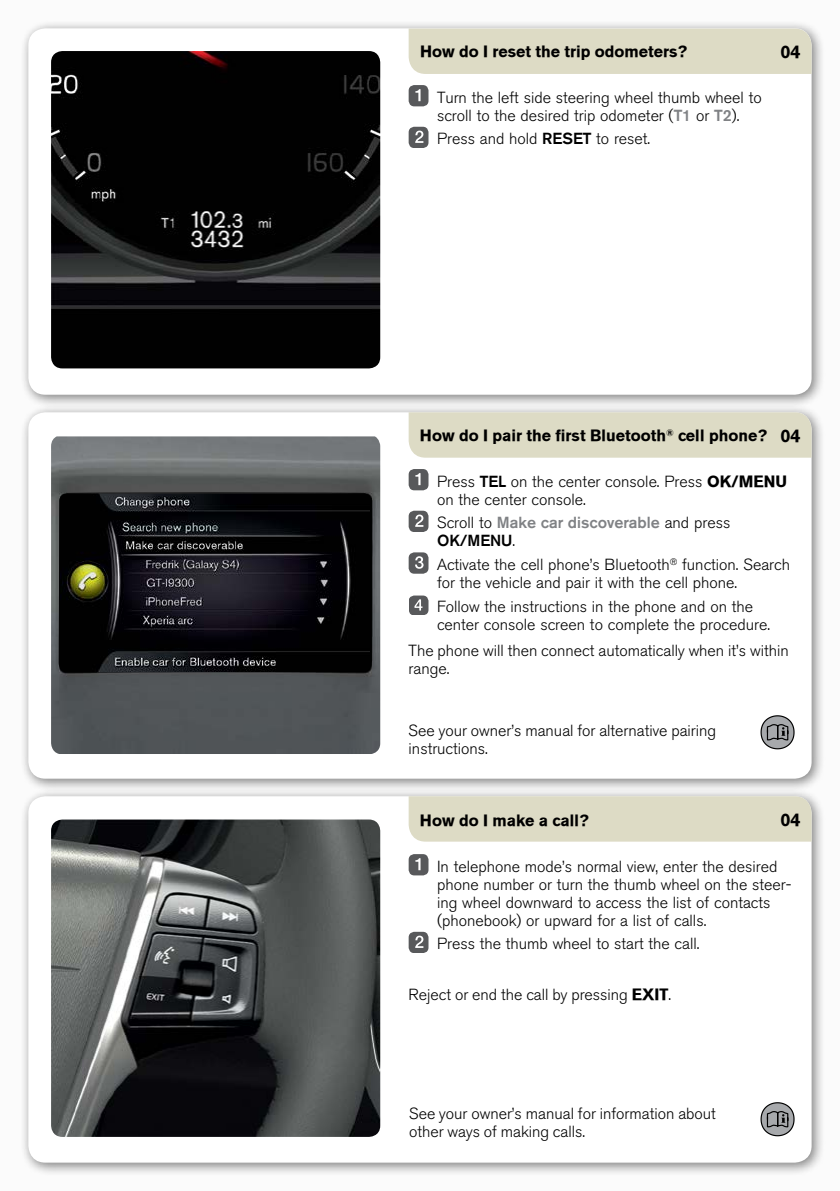
<style>
.page{position:relative;width:840px;height:1191px;background:#fff}
.page>*{position:absolute;margin:0;border:0;box-sizing:border-box;transform-origin:0 0}
.t1{font:700 18px "Volvo Sans";color:#000}
.t2{font:300 16px/18px "Volvo Sans";color:#000}
.t3{font:700 16px "Volvo Sans";color:#000}
.t4{font:300 16px/18px "Volvo Sans";color:#808285}
.s1{color:#808285}
.s2{font-style:inherit}
.s3{font-size:18px}
.s4{font-weight:700}
.s5{color:#000}
</style>
<div class="page">
<div style="left:0;top:0;width:839px;height:1191px;background:#fbfbfb"></div>
<div style="left:20px;top:20px;width:805px;height:389px;background:#000;opacity:.5"></div>
<div style="left:28px;top:28px;width:783px;height:367px;background:#fff;border-radius:17px"></div>
<div style="left:20px;top:403px;width:805px;height:389px;background:#000;opacity:.5"></div>
<div style="left:28px;top:412px;width:783px;height:366px;background:#fff;border-radius:17px"></div>
<div style="left:20px;top:787px;width:805px;height:389px;background:#000;opacity:.5"></div>
<div style="left:28px;top:796px;width:783px;height:366px;background:#fff;border-radius:17px"></div>
<div style="left:408px;top:412px;width:403px;height:46px;background:#dddbc5"></div>
<img style="left:51px;top:436px;width:329px;height:318px">
<svg style="left:67px;top:492px;width:294px;height:1px"></svg>
<div style="left:408px;top:796px;width:403px;height:45px;background:#dddbc5"></div>
<img style="left:51px;top:819px;width:329px;height:317px">
<div style="left:408px;top:29px;width:403px;height:45px;background:#dddbc5"></div>
<img style="left:51px;top:51px;width:329px;height:317px">
<svg style="left:408px;top:469px;width:20px;height:21px"></svg>
<svg style="left:408px;top:511px;width:20px;height:21px"></svg>
<svg style="left:408px;top:552px;width:20px;height:21px"></svg>
<svg style="left:409px;top:595px;width:19px;height:20px"></svg>
<svg style="left:760px;top:715px;width:34px;height:34px"></svg>
<svg style="left:760px;top:1102px;width:34px;height:34px"></svg>
<svg style="left:408px;top:854px;width:20px;height:21px"></svg>
<svg style="left:408px;top:931px;width:20px;height:22px"></svg>
<svg style="left:408px;top:85px;width:20px;height:21px"></svg>
<svg style="left:408px;top:127px;width:20px;height:21px"></svg>
<p class="t3" style="left:420px;top:43px;width:268px">How do I reset the trip odometers?</p>
<p class="t1" style="left:780px;top:41px;width:22px">04</p>
<p class="t2" style="left:437px;top:88px;width:326px">Turn the left side steering wheel thumb wheel to scroll to the desired trip odometer (<span class="s1">T1</span> or <span class="s1">T2</span>).</p>
<p class="t2" style="left:437px;top:130px;width:215px">Press and hold <span class="s2">RESET</span> to reset.</p>
<p class="t3" style="left:420px;top:426px;width:382px">How do I pair the first Bluetooth<sup>®</sup> cell phone? <span class="s3">04</span></p>
<p class="t2" style="left:437px;top:472px;width:351px">Press <span class="s2">TEL</span> on the center console. Press <span class="s4">OK/MENU </span>on the center console.</p>
<p class="t4" style="left:437px;top:513px;width:294px"><span class="s5">Scroll to</span> Make car discoverable <span class="s5">and press<br></span><span class="s5">OK/MENU</span><span class="s5">.</span></p>
<p class="t2" style="left:437px;top:555px;width:354px">Activate the cell phone’s Bluetooth<sup>®</sup> function. Search for the vehicle and pair it with the cell phone.</p>
<p class="t2" style="left:437px;top:597px;width:334px">Follow the instructions in the phone and on the center console screen to complete the procedure.</p>
<p class="t2" style="left:408px;top:642px;width:381px">The phone will then connect automatically when it’s within range.</p>
<p class="t2" style="left:408px;top:721px;width:309px">See your owner’s manual for alternative pairing instructions.</p>
<p class="t1" style="left:780px;top:809px;width:22px">04</p>
<p class="t2" style="left:437px;top:857px;width:355px">In telephone mode’s normal view, enter the desired phone number or turn the thumb wheel on the steer&shy;ing wheel downward to access the list of contacts (phonebook) or upward for a list of calls.</p>
<p class="t2" style="left:437px;top:935px;width:264px">Press the thumb wheel to start the call.</p>
<p class="t2" style="left:408px;top:985px;width:264px">Reject or end the call by pressing <span class="s4">EXIT</span>.</p>
<p class="t3" style="left:420px;top:810px;width:170px">How do I make a call?</p>
<p class="t2" style="left:409px;top:1104px;width:308px">See your owner’s manual for information about other ways of making calls.</p>
</div>
